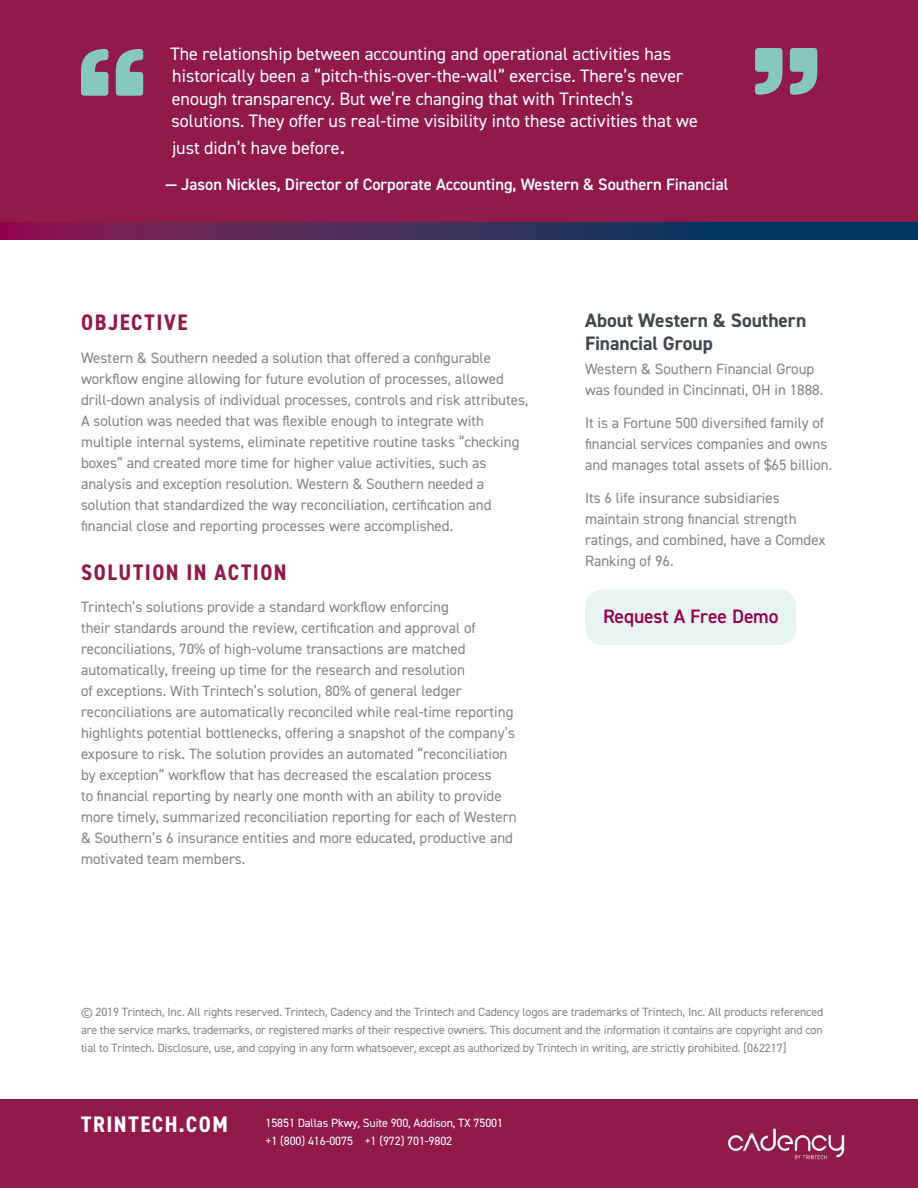
<style>
.page{position:relative;width:918px;height:1188px;background:#fff}
.page>*{position:absolute;margin:0;border:0;box-sizing:border-box;transform-origin:0 0}
.t1{font:700 condensed 22.5px "DIN2014";letter-spacing:.065em;color:#911a4b}
.t2{font:700 condensed 22.5px "DIN2014";letter-spacing:.07em;color:#fff}
.t3{font:700 19.5px/22.5px "DIN2014";letter-spacing:-.005em;color:#40474f}
.t4{font:600 19.5px "DIN2014";letter-spacing:-.005em;color:#96004d}
.t5{font:18px/22.5px "DIN2014";color:#fff}
.t6{font:600 16.5px "DIN2014";color:#fff}
.t7{font:15px/21px "DIN2014";color:#858482}
.t8{font:12px/18px "DIN2014";letter-spacing:-.01em;color:#858482;text-align:justify}
.t9{font:12px/18px "DIN2014";letter-spacing:-.01em;color:#fff}
.s1{font-size:22.5px}
</style>
<div class="page">
<svg style="left:0;top:222px;width:918px;height:18px;background:#3b2d59"></svg>
<div style="left:0;top:0;width:918px;height:222px;background:#911a4b"></div>
<div style="left:0;top:1099px;width:918px;height:89px;background:#911a4b"></div>
<img style="left:727px;top:1128px;width:118px;height:32px">
<svg style="left:116px;top:49px;width:27px;height:47px"></svg>
<svg style="left:81px;top:49px;width:27px;height:47px"></svg>
<svg style="left:755px;top:48px;width:28px;height:47px"></svg>
<svg style="left:790px;top:48px;width:28px;height:47px"></svg>
<div style="left:585px;top:590px;width:211px;height:55px;background:#e7f4f2;border-radius:18px"></div>
<p class="t5" style="left:170px;top:42px;width:529px">The relationship between accounting and operational activities has historically been a “pitch-this-over-the-wall” exercise. There’s never enough transparency. But we’re changing that with Trintech’s solutions. They offer us real-time visibility into these activities that we</p>
<p class="t5" style="left:172px;top:137px;width:175px">just didn’t have before<span class="s1">.</span></p>
<p class="t6" style="left:165px;top:174px;width:565px">— Jason Nickles, Director of Corporate Accounting, Western &amp; Southern Financial</p>
<h1 class="t1" style="left:81px;top:307px;width:108px">OBJECTIVE</h1>
<p class="t7" style="left:81px;top:347px;width:449px">Western &amp; Southern needed a solution that offered a configurable workflow engine allowing for future evolution of processes, allowed drill-down analysis of individual processes, controls and risk attributes, A solution was needed that was flexible enough to integrate with multiple internal systems, eliminate repetitive routine tasks “checking boxes” and created more time for higher value activities, such as analysis and exception resolution. Western &amp; Southern needed a solution that standardized the way reconciliation, certification and financial close and reporting processes were accomplished.</p>
<h1 class="t1" style="left:81px;top:557px;width:207px">SOLUTION IN ACTION</h1>
<p class="t7" style="left:81px;top:596px;width:437px">Trintech’s solutions provide a standard workflow enforcing<br>their standards around the review, certification and approval of reconciliations, 70% of high-volume transactions are matched automatically, freeing up time for the research and resolution<br>of exceptions. With Trintech’s solution, 80% of general ledger reconciliations are automatically reconciled while real-time reporting highlights potential bottlenecks, offering a snapshot of the company’s exposure to risk. The solution provides an automated “reconciliation by exception” workflow that has decreased the escalation process<br>to financial reporting by nearly one month with an ability to provide more timely, summarized reconciliation reporting for each of Western &amp; Southern’s 6 insurance entities and more educated, productive and motivated team members.</p>
<h2 class="t3" style="left:585px;top:309px;width:223px">About Western &amp; Southern<br>Financial Group</h2>
<p class="t7" style="left:585px;top:358px;width:240px">Western &amp; Southern Financial Group was founded in Cincinnati, OH in 1888.</p>
<p class="t7" style="left:585px;top:412px;width:249px">It is a Fortune 500 diversified family of financial services companies and owns and manages total assets of $65 billion.</p>
<p class="t7" style="left:585px;top:487px;width:242px">Its 6 life insurance subsidiaries maintain strong financial strength ratings, and combined, have a Comdex<br>Ranking of 96.</p>
<h2 class="t4" style="left:603px;top:603px;width:177px">Request A Free Demo</h2>
<p class="t8" style="left:81px;top:1002px;width:744px">© 2019 Trintech, Inc. All rights reserved. Trintech, Cadency and the Trintech and Cadency logos are trademarks of Trintech, Inc. All products referenced are the service marks, trademarks, or registered marks of their respective owners. This document and the information it contains are copyright and con tial to Trintech. Disclosure, use, and copying in any form whatsoever, except as authorized by Trintech in writing, are strictly prohibited. [062217]</p>
<h1 class="t2" style="left:81px;top:1109px;width:148px">TRINTECH.COM</h1>
<p class="t9" style="left:266px;top:1114px;width:239px">15851 Dallas Pkwy, Suite 900, Addison, TX 75001 +1 (800) 416-0075 +1 (972) 701-9802</p>
</div>
